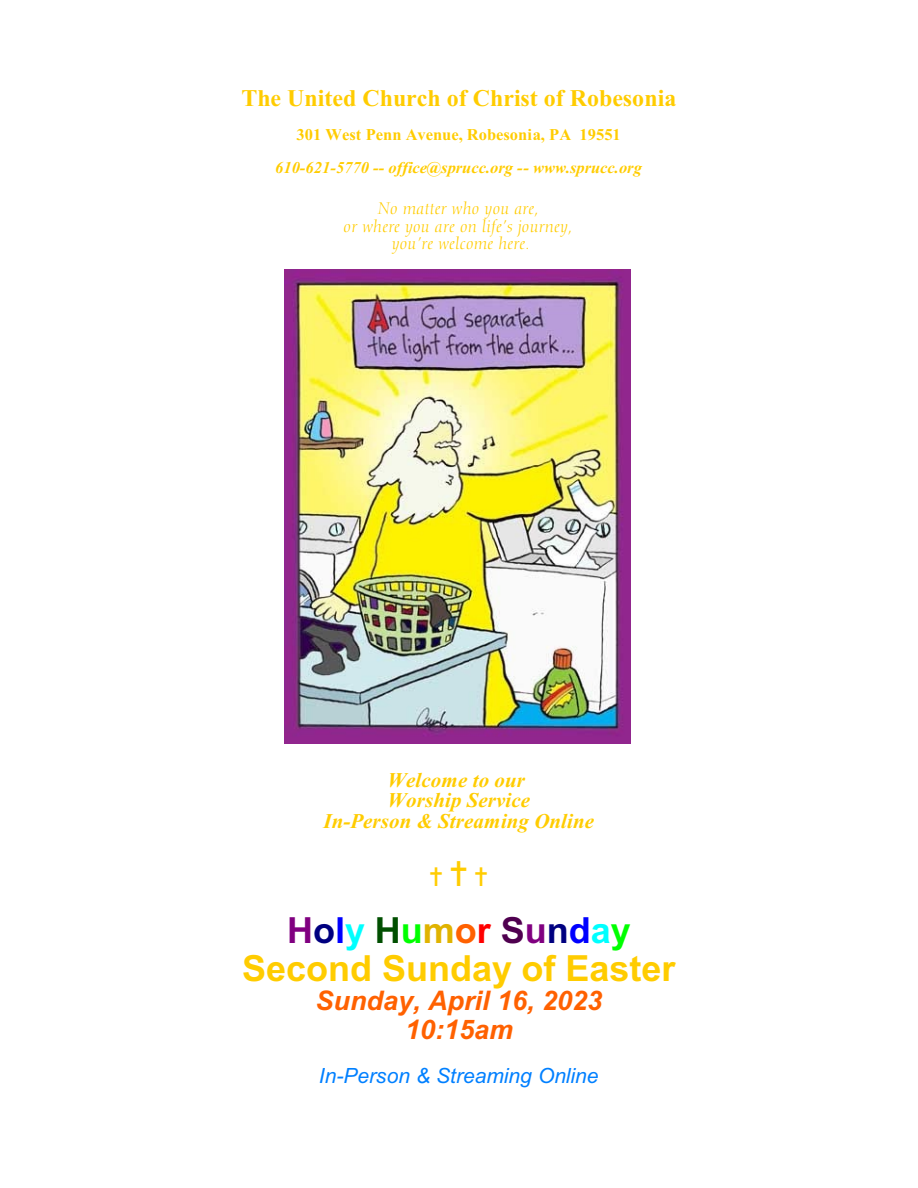
<style>
.page{position:relative;width:918px;height:1188px;background:#fff}
.page>*{position:absolute;margin:0;border:0;box-sizing:border-box;transform-origin:0 0}
.t1{font:700 36px/38px "Arial";color:#fc0;text-align:center}
.t2{font:italic 700 27px/28.7px "Arial";color:#ff6100;text-align:center}
.t3{font:700 24px "Times New Roman";color:#fc0}
.t4{font:italic 700 21px/20.5px "Times New Roman";letter-spacing:.005em;color:#fc0;text-align:center}
.t5{font:italic 21px "Arial";color:#0080ff}
.t6{font:italic 16.5px/17.7px "Calligraphic 810 BT";letter-spacing:.015em;color:#fc0;text-align:center}
.t7{font:italic 700 16.5px "Times New Roman";color:#fc0}
.t8{font:700 16.5px "Times New Roman";color:#fc0}
.s1{color:#800080}
.s2{color:#000080}
.s3{color:#00f}
.s4{color:#0ff}
.s5{color:#004f00}
.s6{color:#0f0}
.s7{color:#e0b300}
.s8{color:#ff6100}
.s9{color:#f00}
.s10{color:#4f004f}
</style>
<div class="page">
<img style="left:284px;top:269px;width:347px;height:474px">
<h3 class="t3" style="left:241px;top:90px;width:436px">The United Church of Christ of Robesonia</h3>
<p class="t8" style="left:297px;top:129px;width:326px">301 West Penn Avenue, Robesonia, PA 19551</p>
<p class="t7" style="left:275px;top:162px;width:368px">610-621-5770 -- office@sprucc.org -- www.sprucc.org</p>
<p class="t6" style="left:344px;top:201px;width:231px">No matter who you are,<br>or where you are on life’s journey, you’re welcome here.</p>
<p class="t4" style="left:323px;top:772px;width:272px">Welcome to our<br>Worship Service<br>In-Person &amp; Streaming Online</p>
<h1 class="t1" style="left:242px;top:915px;width:435px"><span class="s1">H</span><span class="s2">o</span><span class="s3">l</span><span class="s4">y</span> <span class="s5">H</span><span class="s6">u</span><span class="s7">m</span><span class="s8">o</span><span class="s9">r</span> <span class="s10">S</span><span class="s1">u</span><span class="s2">n</span><span class="s3">d</span><span class="s4">a</span><span class="s6">y<br></span>Second Sunday of Easter</h1>
<h2 class="t2" style="left:316px;top:989px;width:288px">Sunday, April 16, 2023<br>10:15am</h2>
<p class="t5" style="left:319px;top:1068px;width:281px">In-Person &amp; Streaming Online</p>
</div>
